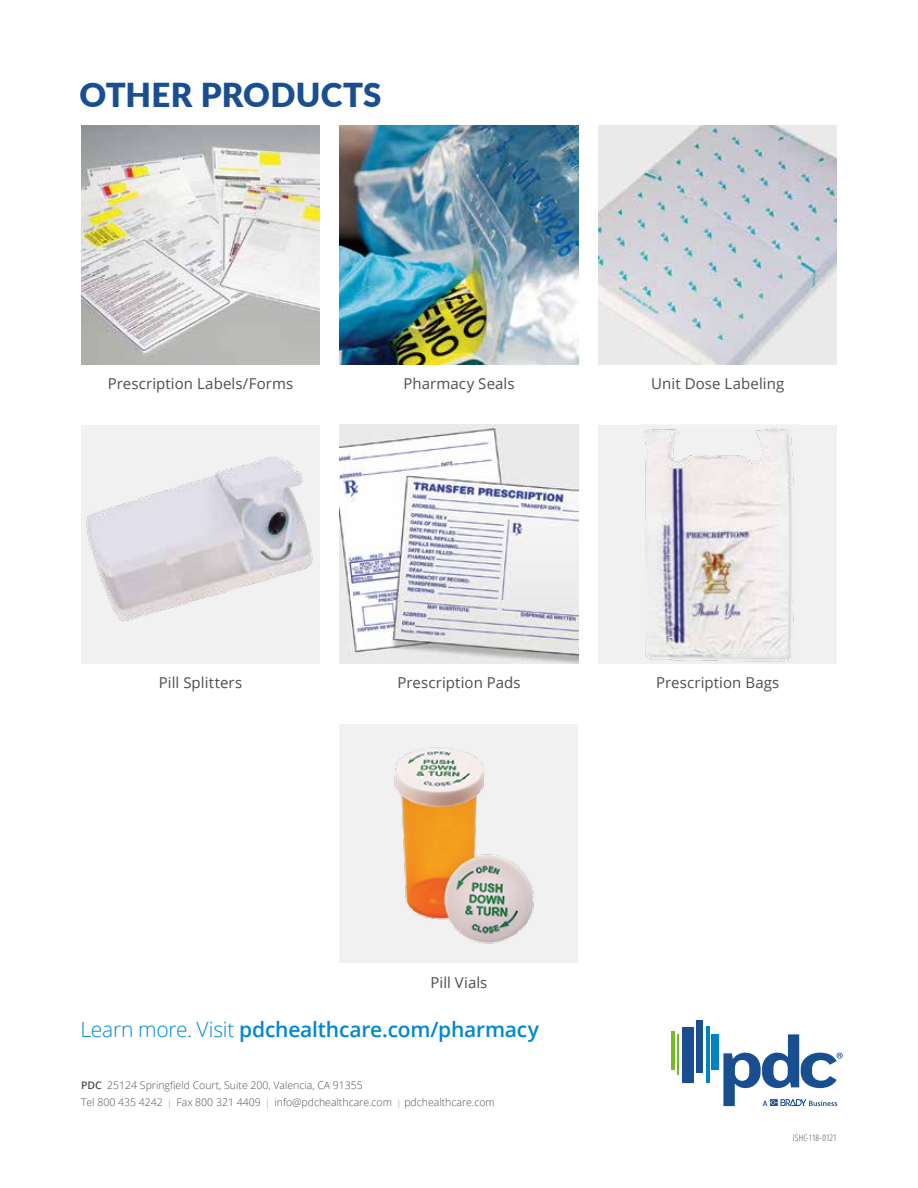
<style>
.page{position:relative;width:918px;height:1188px;background:#fff}
.page>*{position:absolute;margin:0;border:0;box-sizing:border-box;transform-origin:0 0}
.t1{font:900 33px "Lato";letter-spacing:.005em;color:#194f90}
.t2{font:600 21px "Open Sans";letter-spacing:-.01em;color:#0088ce}
.t3{font:15px "Open Sans";letter-spacing:.005em;color:#4d4d4f}
.t4{font:300 10.5px/17.2px "Open Sans";color:#4e4e50}
.t5{font:300 condensed 9px "Open Sans";letter-spacing:.015em;color:#4d4d4f}
.s1{font-weight:300}
.s2{font-weight:600}
.s3{font-size:8.4px}
</style>
<div class="page">
<hr style="left:671px;top:1032px;width:4px;height:38px;background:#76bc21">
<hr style="left:677px;top:1034px;width:2px;height:41px;background:#76bc21">
<div style="left:682px;top:1027px;width:12px;height:55px;background:#194f90"></div>
<div style="left:697px;top:1021px;width:6px;height:52px;background:#194f90"></div>
<hr style="left:707px;top:1026px;width:3px;height:56px;background:#0082ca">
<div style="left:711px;top:1034px;width:8px;height:36px;background:#0082ca"></div>
<svg style="left:723px;top:1034px;width:120px;height:72px"></svg>
<img style="left:81px;top:425px;width:239px;height:238px">
<img style="left:340px;top:425px;width:238px;height:238px">
<div style="left:598px;top:425px;width:239px;height:238px;background:#f1f1f2"></div>
<img style="left:645px;top:428px;width:149px;height:234px">
<img style="left:81px;top:126px;width:239px;height:238px">
<img style="left:340px;top:126px;width:238px;height:238px">
<img style="left:598px;top:126px;width:239px;height:238px">
<div style="left:340px;top:725px;width:238px;height:238px;background:#f1f1f2"></div>
<img style="left:394px;top:747px;width:140px;height:197px">
<h1 class="t1" style="left:80px;top:71px;width:304px">OTHER PRODUCTS</h1>
<h3 class="t3" style="left:108px;top:373px;width:187px">Prescription Labels/Forms</h3>
<h3 class="t3" style="left:403px;top:373px;width:113px">Pharmacy Seals</h3>
<h3 class="t3" style="left:651px;top:373px;width:134px">Unit Dose Labeling</h3>
<h3 class="t3" style="left:159px;top:673px;width:85px">Pill Splitters</h3>
<h3 class="t3" style="left:397px;top:673px;width:125px">Prescription Pads</h3>
<h3 class="t3" style="left:656px;top:673px;width:125px">Prescription Bags</h3>
<h3 class="t3" style="left:431px;top:972px;width:58px">Pill Vials</h3>
<h2 class="t2" style="left:81px;top:1015px;width:460px"><span class="s1">Learn more. Visit</span> pdchealthcare.com/pharmacy</h2>
<p class="t4" style="left:81px;top:1076px;width:415px"><span class="s2">PDC</span> 25124 Springfield Court, Suite 200, Valencia, CA 91355<br>Tel 800 435 4242 <span class="s3">|</span> Fax 800 321 4409 <span class="s3">|</span> info@pdchealthcare.com <span class="s3">|</span> pdchealthcare.com</p>
<p class="t5" style="left:793px;top:1132px;width:45px">ISHC-118-0121</p>
</div>
